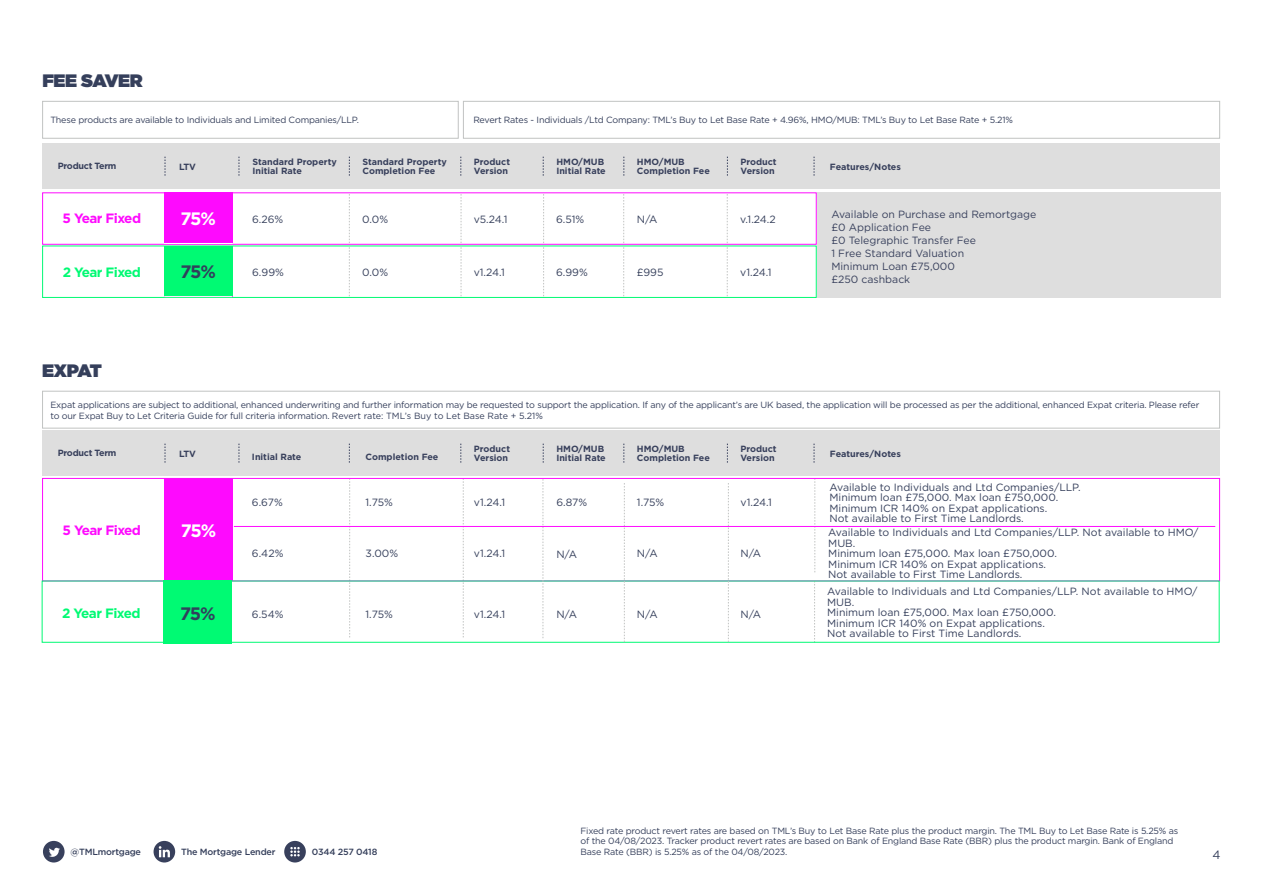
<style>
.page{position:relative;width:1263px;height:893px;background:#fff}
.page>*{position:absolute;margin:0;border:0;box-sizing:border-box;transform-origin:0 0}
.Title_1{font:900 18px "Gotham";letter-spacing:-.02em;color:#353f5b}
.Title_2{font:700 18px "Gotham";color:#fff}
.Title_2-2{font:700 18px "Gotham";color:#30415c}
.Title_2-3{font:700 13.5px "Gotham";letter-spacing:-.04em;color:#fe0afe}
.Title_2-4{font:700 13.5px "Gotham";letter-spacing:-.04em;color:#00fa73}
.t1{font:12px "Gotham";color:#353f5b}
.Title_2-5{font:10.5px/10.5px "Gotham";color:#353f5b}
.Title_2-6{font:10.5px "Gotham";color:#38405c}
.Title_2-7{font:9px/10.5px "Gotham";letter-spacing:-.02em;color:#353f5b}
.Title_2-8{font:700 9px/9px "Gotham";color:#38405c}
.intro_body{font:500 9px "Gotham";letter-spacing:-.02em;color:#353f5b}
.Title_2-9{font:700 9px "Gotham";letter-spacing:-.03em;color:#38405c}
</style>
<div class="page">
<div style="left:42px;top:430px;width:1178px;height:46px;background:#dedede"></div>
<svg style="left:165px;top:444px;width:1px;height:19px"></svg>
<svg style="left:349px;top:444px;width:1px;height:19px"></svg>
<svg style="left:814px;top:444px;width:1px;height:19px"></svg>
<svg style="left:460px;top:444px;width:1px;height:19px"></svg>
<svg style="left:623px;top:444px;width:1px;height:19px"></svg>
<svg style="left:543px;top:444px;width:1px;height:19px"></svg>
<svg style="left:727px;top:444px;width:1px;height:19px"></svg>
<svg style="left:239px;top:444px;width:1px;height:19px"></svg>
<div style="left:43px;top:841px;width:22px;height:21px;background:#38405c;border-radius:50%"></div>
<svg style="left:49px;top:848px;width:11px;height:9px"></svg>
<div style="left:154px;top:841px;width:21px;height:21px;background:#38405c;border-radius:50%"></div>
<svg style="left:159px;top:846px;width:11px;height:11px"></svg>
<div style="left:284px;top:841px;width:22px;height:21px;background:#38405c;border-radius:50%"></div>
<svg style="left:290px;top:847px;width:10px;height:9px"></svg>
<svg style="left:42px;top:478px;width:1178px;height:103px"></svg>
<div style="left:42px;top:391px;width:1178px;height:37px;border:1px solid #c1c3c2"></div>
<div style="left:164px;top:478px;width:69px;height:103px;background:#fe0afe"></div>
<div style="left:42px;top:143px;width:1178px;height:46px;background:#dedede"></div>
<svg style="left:165px;top:157px;width:1px;height:19px"></svg>
<svg style="left:349px;top:157px;width:1px;height:19px"></svg>
<div style="left:42px;top:101px;width:416px;height:37px;border:1px solid #c1c3c2"></div>
<div style="left:463px;top:101px;width:757px;height:37px;border:1px solid #c1c3c2"></div>
<svg style="left:814px;top:157px;width:1px;height:19px"></svg>
<div style="left:817px;top:193px;width:403px;height:105px;background:#dedede"></div>
<svg style="left:460px;top:157px;width:1px;height:19px"></svg>
<svg style="left:623px;top:157px;width:1px;height:19px"></svg>
<svg style="left:543px;top:157px;width:1px;height:19px"></svg>
<svg style="left:727px;top:157px;width:1px;height:19px"></svg>
<svg style="left:239px;top:157px;width:1px;height:19px"></svg>
<svg style="left:42px;top:581px;width:1177px;height:62px"></svg>
<div style="left:164px;top:580px;width:68px;height:63px;background:#00fa73"></div>
<svg style="left:624px;top:483px;width:1px;height:159px"></svg>
<svg style="left:728px;top:483px;width:1px;height:159px"></svg>
<svg style="left:543px;top:479px;width:1px;height:159px"></svg>
<hr style="left:234px;top:526px;width:981px;height:1px;background:#ff0aff">
<svg style="left:42px;top:192px;width:775px;height:106px"></svg>
<hr style="left:164px;top:296px;width:68px;height:1px;background:#fff">
<div style="left:164px;top:246px;width:68px;height:50px;background:#00fa73"></div>
<p class="Title_1" style="left:42px;top:68px;width:102px">FEE SAVER</p>
<p class="Title_2-7" style="left:50px;top:115px;width:310px">These products are available to Individuals and Limited Companies/LLP.</p>
<p class="Title_2-7" style="left:473px;top:115px;width:541px">Revert Rates - Individuals /Ltd Company: TML’s Buy to Let Base Rate + 4.96%, HMO/MUB: TML’s Buy to Let Base Rate + 5.21%</p>
<p class="Title_2-8" style="left:179px;top:163px;width:18px">LTV</p>
<p class="Title_2-8" style="left:362px;top:157px;width:86px">Standard Property<br>Completion Fee</p>
<p class="Title_2-8" style="left:474px;top:157px;width:38px">Product</p>
<p class="Title_2-8" style="left:474px;top:166px;width:36px">Version</p>
<p class="Title_2-8" style="left:637px;top:157px;width:74px">HMO/MUB<br>Completion Fee</p>
<p class="Title_2-8" style="left:556px;top:157px;width:49px">HMO/MUB</p>
<p class="Title_2-8" style="left:556px;top:166px;width:51px">Initial Rate</p>
<p class="Title_2-8" style="left:740px;top:157px;width:38px">Product</p>
<p class="Title_2-8" style="left:740px;top:166px;width:36px">Version</p>
<p class="Title_2-8" style="left:252px;top:157px;width:86px">Standard Property<br>Initial Rate</p>
<p class="Title_2-8" style="left:830px;top:163px;width:73px">Features/Notes</p>
<p class="Title_2-9" style="left:58px;top:160px;width:60px">Product Term</p>
<p class="Title_2-3" style="left:63px;top:210px;width:80px">5 Year Fixed</p>
<p class="Title_2" style="left:180px;top:206px;width:37px">75%</p>
<p class="Title_2-5" style="left:252px;top:213px;width:33px">6.26%</p>
<p class="Title_2-5" style="left:362px;top:213px;width:27px">0.0%</p>
<p class="Title_2-5" style="left:474px;top:213px;width:36px">v5.24.1</p>
<p class="Title_2-5" style="left:556px;top:213px;width:30px">6.51%</p>
<p class="Title_2-5" style="left:637px;top:213px;width:22px">N/A</p>
<p class="Title_2-5" style="left:740px;top:213px;width:37px">v.1.24.2</p>
<p class="Title_2-4" style="left:63px;top:263px;width:80px">2 Year Fixed</p>
<p class="Title_2-2" style="left:180px;top:260px;width:37px">75%</p>
<p class="Title_2-5" style="left:252px;top:267px;width:33px">6.99%</p>
<p class="Title_2-5" style="left:362px;top:267px;width:27px">0.0%</p>
<p class="Title_2-5" style="left:474px;top:267px;width:33px">v1.24.1</p>
<p class="Title_2-5" style="left:556px;top:267px;width:33px">6.99%</p>
<p class="Title_2-5" style="left:637px;top:267px;width:28px">£995</p>
<p class="Title_2-5" style="left:740px;top:267px;width:33px">v1.24.1</p>
<p class="Title_1" style="left:42px;top:358px;width:61px">EXPAT</p>
<p class="Title_2-6" style="left:831px;top:208px;width:207px">Available on Purchase and Remortgage</p>
<p class="Title_2-6" style="left:831px;top:221px;width:101px">£0 Application Fee</p>
<p class="Title_2-6" style="left:831px;top:234px;width:146px">£0 Telegraphic Transfer Fee</p>
<p class="Title_2-6" style="left:831px;top:247px;width:134px">1 Free Standard Valuation</p>
<p class="Title_2-6" style="left:831px;top:260px;width:125px">Minimum Loan £75,000</p>
<p class="Title_2-6" style="left:831px;top:273px;width:80px">£250 cashback</p>
<p class="Title_2-7" style="left:50px;top:399px;width:1150px">Expat applications are subject to additional, enhanced underwriting and further information may be requested to support the application. If any of the applicant’s are UK based, the application will be processed as per the additional, enhanced Expat criteria. Please refer to our Expat Buy to Let Criteria Guide for full criteria information. Revert rate: TML’s Buy to Let Base Rate + 5.21%</p>
<p class="Title_2-8" style="left:474px;top:444px;width:38px">Product</p>
<p class="Title_2-8" style="left:474px;top:453px;width:36px">Version</p>
<p class="Title_2-8" style="left:637px;top:444px;width:74px">HMO/MUB<br>Completion Fee</p>
<p class="Title_2-8" style="left:556px;top:444px;width:49px">HMO/MUB</p>
<p class="Title_2-8" style="left:556px;top:453px;width:51px">Initial Rate</p>
<p class="Title_2-8" style="left:740px;top:444px;width:38px">Product</p>
<p class="Title_2-8" style="left:740px;top:453px;width:36px">Version</p>
<p class="Title_2-9" style="left:58px;top:447px;width:60px">Product Term</p>
<p class="Title_2-8" style="left:179px;top:450px;width:18px">LTV</p>
<p class="Title_2-8" style="left:830px;top:450px;width:73px">Features/Notes</p>
<p class="Title_2-8" style="left:252px;top:452px;width:51px">Initial Rate</p>
<p class="Title_2-8" style="left:366px;top:452px;width:74px">Completion Fee</p>
<p class="Title_2-3" style="left:63px;top:521px;width:80px">5 Year Fixed</p>
<p class="Title_2" style="left:181px;top:519px;width:37px">75%</p>
<p class="Title_2-5" style="left:252px;top:497px;width:32px">6.67%</p>
<p class="Title_2-5" style="left:366px;top:497px;width:29px">1.75%</p>
<p class="Title_2-5" style="left:474px;top:497px;width:33px">v1.24.1</p>
<p class="Title_2-5" style="left:252px;top:548px;width:33px">6.42%</p>
<p class="Title_2-5" style="left:366px;top:548px;width:34px">3.00%</p>
<p class="Title_2-5" style="left:474px;top:548px;width:33px">v1.24.1</p>
<p class="Title_2-5" style="left:556px;top:497px;width:32px">6.87%</p>
<p class="Title_2-5" style="left:637px;top:497px;width:29px">1.75%</p>
<p class="Title_2-5" style="left:740px;top:497px;width:33px">v1.24.1</p>
<p class="Title_2-5" style="left:556px;top:548px;width:22px">N/A</p>
<p class="Title_2-5" style="left:637px;top:548px;width:22px">N/A</p>
<p class="Title_2-5" style="left:740px;top:548px;width:22px">N/A</p>
<p class="Title_2-5" style="left:829px;top:481px;width:253px">Available to Individuals and Ltd Companies/LLP.</p>
<p class="Title_2-5" style="left:829px;top:492px;width:230px">Minimum loan £75,000. Max loan £750,000.</p>
<p class="Title_2-5" style="left:829px;top:502px;width:219px">Minimum ICR 140% on Expat applications.</p>
<p class="Title_2-5" style="left:829px;top:513px;width:196px">Not available to First Time Landlords.</p>
<p class="Title_2-5" style="left:828px;top:527px;width:372px">Available to Individuals and Ltd Companies/LLP. Not available to HMO/<br>MUB.</p>
<p class="Title_2-5" style="left:828px;top:548px;width:230px">Minimum loan £75,000. Max loan £750,000.</p>
<p class="Title_2-5" style="left:828px;top:558px;width:219px">Minimum ICR 140% on Expat applications.</p>
<p class="Title_2-5" style="left:828px;top:569px;width:196px">Not available to First Time Landlords.</p>
<p class="Title_2-2" style="left:180px;top:601px;width:37px">75%</p>
<p class="Title_2-4" style="left:62px;top:604px;width:80px">2 Year Fixed</p>
<p class="Title_2-5" style="left:252px;top:608px;width:33px">6.54%</p>
<p class="Title_2-5" style="left:366px;top:608px;width:29px">1.75%</p>
<p class="Title_2-5" style="left:474px;top:608px;width:33px">v1.24.1</p>
<p class="Title_2-5" style="left:556px;top:609px;width:22px">N/A</p>
<p class="Title_2-5" style="left:637px;top:608px;width:22px">N/A</p>
<p class="Title_2-5" style="left:740px;top:608px;width:22px">N/A</p>
<p class="Title_2-5" style="left:827px;top:586px;width:372px">Available to Individuals and Ltd Companies/LLP. Not available to HMO/<br>MUB.</p>
<p class="Title_2-5" style="left:827px;top:607px;width:230px">Minimum loan £75,000. Max loan £750,000.</p>
<p class="Title_2-5" style="left:827px;top:617px;width:219px">Minimum ICR 140% on Expat applications.</p>
<p class="Title_2-5" style="left:827px;top:628px;width:196px">Not available to First Time Landlords.</p>
<p class="Title_2-7" style="left:580px;top:825px;width:599px">Fixed rate product revert rates are based on TML’s Buy to Let Base Rate plus the product margin. The TML Buy to Let Base Rate is 5.25% as of the 04/08/2023. Tracker product revert rates are based on Bank of England Base Rate (BBR) plus the product margin. Bank of England<br>Base Rate (BBR) is 5.25% as of the 04/08/2023.</p>
<p class="intro_body" style="left:71px;top:846px;width:72px">@TMLmortgage</p>
<p class="intro_body" style="left:181px;top:846px;width:96px">The Mortgage Lender</p>
<p class="intro_body" style="left:312px;top:846px;width:67px">0344 257 0418</p>
<p class="t1" style="left:1212px;top:847px;width:10px">4</p>
</div>
